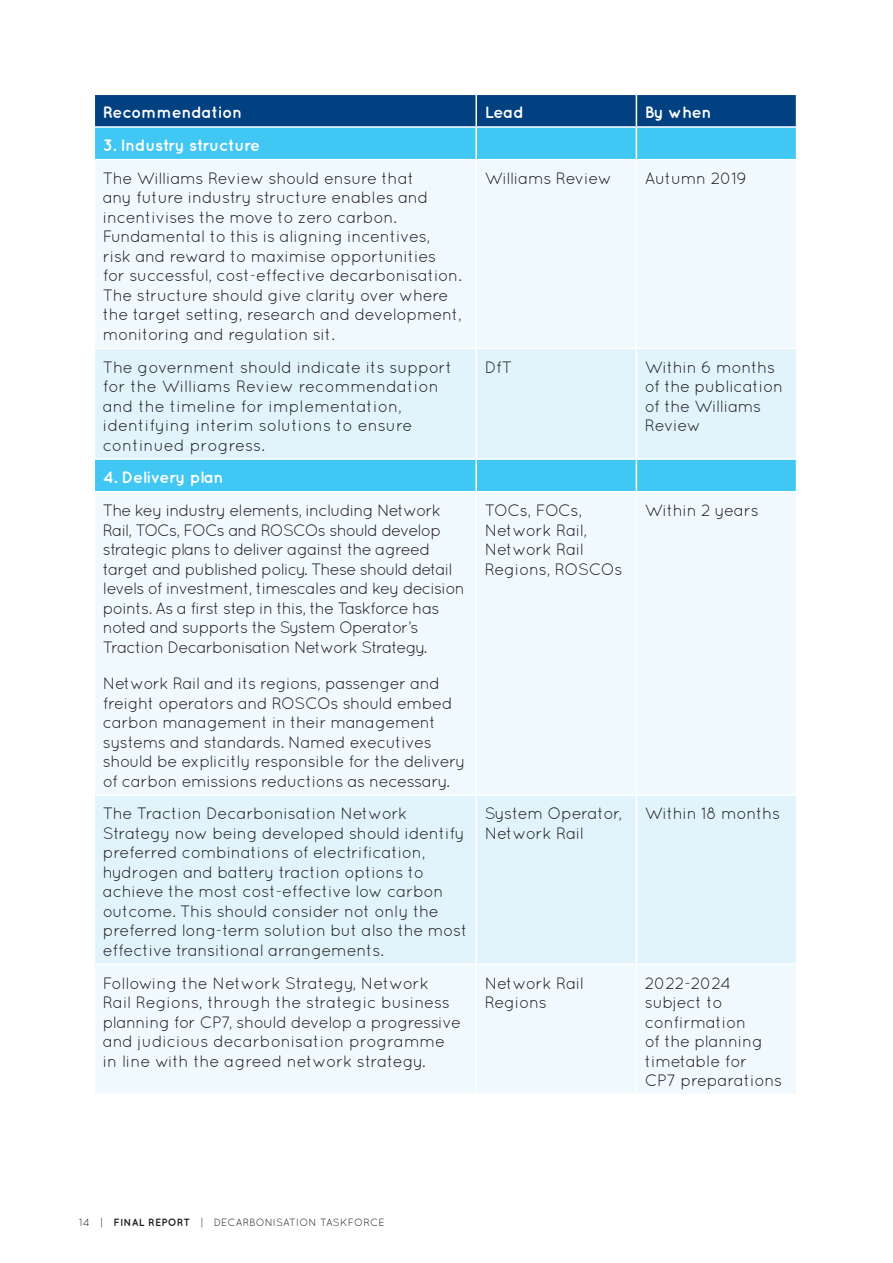
<style>
.page{position:relative;width:893px;height:1263px;background:#fff}
.page>*{position:absolute;margin:0;border:0;box-sizing:border-box;transform-origin:0 0}
.P_-_Body_Text{font:16.5px/19.5px "Quicksand";letter-spacing:-.03em;color:#231f20}
.P_-_Body_Text-2{font:16.5px/19.5px "Quicksand";letter-spacing:-.05em;color:#231f20}
.P_-_Body_Text-3{font:16.5px/19.5px "Quicksand";letter-spacing:-.01em;color:#231f20}
.P_-_Body_Text-4{font:16.5px/19.5px "Quicksand";color:#231f20}
.Table_header{font:700 16.5px "Quicksand";letter-spacing:-.02em;color:#fff}
.t1{font:10.5px "Quicksand";letter-spacing:.02em;color:#231f20}
.s1{font-weight:700}
</style>
<div class="page">
<div style="left:95px;top:95px;width:701px;height:31px;background:#014182"></div>
<div style="left:95px;top:128px;width:701px;height:31px;background:#40c7f4"></div>
<div style="left:95px;top:161px;width:701px;height:932px;background:#f0f9fd"></div>
<svg style="left:95px;top:349px;width:701px;height:614px;fill:#e2f4fc"></svg>
<hr style="left:475px;top:95px;width:2px;height:31px;background:#fff">
<hr style="left:636px;top:95px;width:1px;height:31px;background:#fff">
<hr style="left:636px;top:128px;width:1px;height:31px;background:#fff">
<hr style="left:636px;top:160px;width:1px;height:188px;background:#fff">
<hr style="left:636px;top:349px;width:1px;height:109px;background:#fff">
<hr style="left:636px;top:460px;width:1px;height:31px;background:#fff">
<hr style="left:636px;top:492px;width:1px;height:302px;background:#fff">
<hr style="left:636px;top:796px;width:1px;height:167px;background:#fff">
<hr style="left:636px;top:965px;width:1px;height:129px;background:#fff">
<hr style="left:475px;top:128px;width:2px;height:31px;background:#fff">
<hr style="left:475px;top:160px;width:2px;height:188px;background:#fff">
<hr style="left:475px;top:349px;width:2px;height:109px;background:#fff">
<hr style="left:475px;top:460px;width:2px;height:31px;background:#fff">
<hr style="left:475px;top:492px;width:2px;height:302px;background:#fff">
<hr style="left:475px;top:796px;width:2px;height:167px;background:#fff">
<hr style="left:475px;top:965px;width:2px;height:129px;background:#fff">
<hr style="left:476px;top:491px;width:160px;height:1px;background:#fff">
<hr style="left:636px;top:491px;width:161px;height:1px;background:#fff">
<hr style="left:94px;top:348px;width:382px;height:1px;background:#fff">
<hr style="left:476px;top:348px;width:160px;height:1px;background:#fff">
<hr style="left:636px;top:348px;width:161px;height:1px;background:#fff">
<hr style="left:94px;top:458px;width:382px;height:2px;background:#fff">
<hr style="left:94px;top:491px;width:382px;height:1px;background:#fff">
<hr style="left:476px;top:458px;width:160px;height:2px;background:#fff">
<hr style="left:636px;top:458px;width:161px;height:2px;background:#fff">
<hr style="left:94px;top:794px;width:382px;height:2px;background:#fff">
<hr style="left:476px;top:794px;width:160px;height:2px;background:#fff">
<hr style="left:636px;top:794px;width:161px;height:2px;background:#fff">
<hr style="left:94px;top:963px;width:382px;height:2px;background:#fff">
<hr style="left:476px;top:963px;width:160px;height:2px;background:#fff">
<hr style="left:636px;top:963px;width:161px;height:2px;background:#fff">
<p class="Table_header" style="left:103px;top:103px;width:141px">Recommendation</p>
<p class="Table_header" style="left:485px;top:103px;width:41px">Lead</p>
<p class="Table_header" style="left:645px;top:103px;width:68px">By when</p>
<p class="Table_header" style="left:103px;top:135px;width:159px">3. Industry structure</p>
<p class="P_-_Body_Text" style="left:103px;top:168px;width:361px">The Williams Review should ensure that<br>any future industry structure enables and incentivises the move to zero carbon.<br>Fundamental to this is aligning incentives, risk and reward to maximise opportunities for successful, cost-effective decarbonisation.<br>The structure should give clarity over where the target setting, research and development, monitoring and regulation sit.</p>
<p class="P_-_Body_Text" style="left:485px;top:168px;width:129px">Williams Review</p>
<p class="P_-_Body_Text" style="left:645px;top:168px;width:104px">Autumn 2019</p>
<p class="P_-_Body_Text-4" style="left:103px;top:357px;width:351px">The government should indicate its support for the Williams Review recommendation and the timeline for implementation, identifying interim solutions to ensure continued progress.</p>
<p class="P_-_Body_Text" style="left:485px;top:357px;width:29px">DfT</p>
<p class="P_-_Body_Text" style="left:645px;top:357px;width:140px">Within 6 months of the publication of the Williams<br>Review</p>
<p class="Table_header" style="left:103px;top:468px;width:122px">4. Delivery plan</p>
<p class="P_-_Body_Text-2" style="left:103px;top:500px;width:364px">The key industry elements, including Network Rail, TOCs, FOCs and ROSCOs should develop strategic plans to deliver against the agreed target and published policy. These should detail levels of investment, timescales and key decision points. As a first step in this, the Taskforce has noted and supports the System Operator’s Traction Decarbonisation Network Strategy.</p>
<p class="P_-_Body_Text" style="left:103px;top:673px;width:364px">Network Rail and its regions, passenger and freight operators and ROSCOs should embed carbon management in their management systems and standards. Named executives should be explicitly responsible for the delivery of carbon emissions reductions as necessary.</p>
<p class="P_-_Body_Text" style="left:485px;top:500px;width:139px">TOCs, FOCs,<br>Network Rail,<br>Network Rail<br>Regions, ROSCOs</p>
<p class="P_-_Body_Text" style="left:645px;top:500px;width:115px">Within 2 years</p>
<p class="P_-_Body_Text" style="left:103px;top:804px;width:366px">The Traction Decarbonisation Network Strategy now being developed should identify preferred combinations of electrification, hydrogen and battery traction options to achieve the most cost-effective low carbon outcome. This should consider not only the preferred long-term solution but also the most effective transitional arrangements.</p>
<p class="P_-_Body_Text" style="left:485px;top:804px;width:139px">System Operator,<br>Network Rail</p>
<p class="P_-_Body_Text" style="left:645px;top:804px;width:137px">Within 18 months</p>
<p class="P_-_Body_Text-3" style="left:103px;top:973px;width:360px">Following the Network Strategy, Network Rail Regions, through the strategic business planning for CP7, should develop a progressive and judicious decarbonisation programme in line with the agreed network strategy.</p>
<p class="P_-_Body_Text" style="left:485px;top:973px;width:101px">Network Rail<br>Regions</p>
<p class="P_-_Body_Text" style="left:645px;top:973px;width:139px">2022-2024 subject to confirmation<br>of the planning timetable for<br>CP7 preparations</p>
<p class="t1" style="left:79px;top:1216px;width:307px">14 | <span class="s1">FINAL REPORT</span> | DECARBONISATION TASKFORCE</p>
</div>
